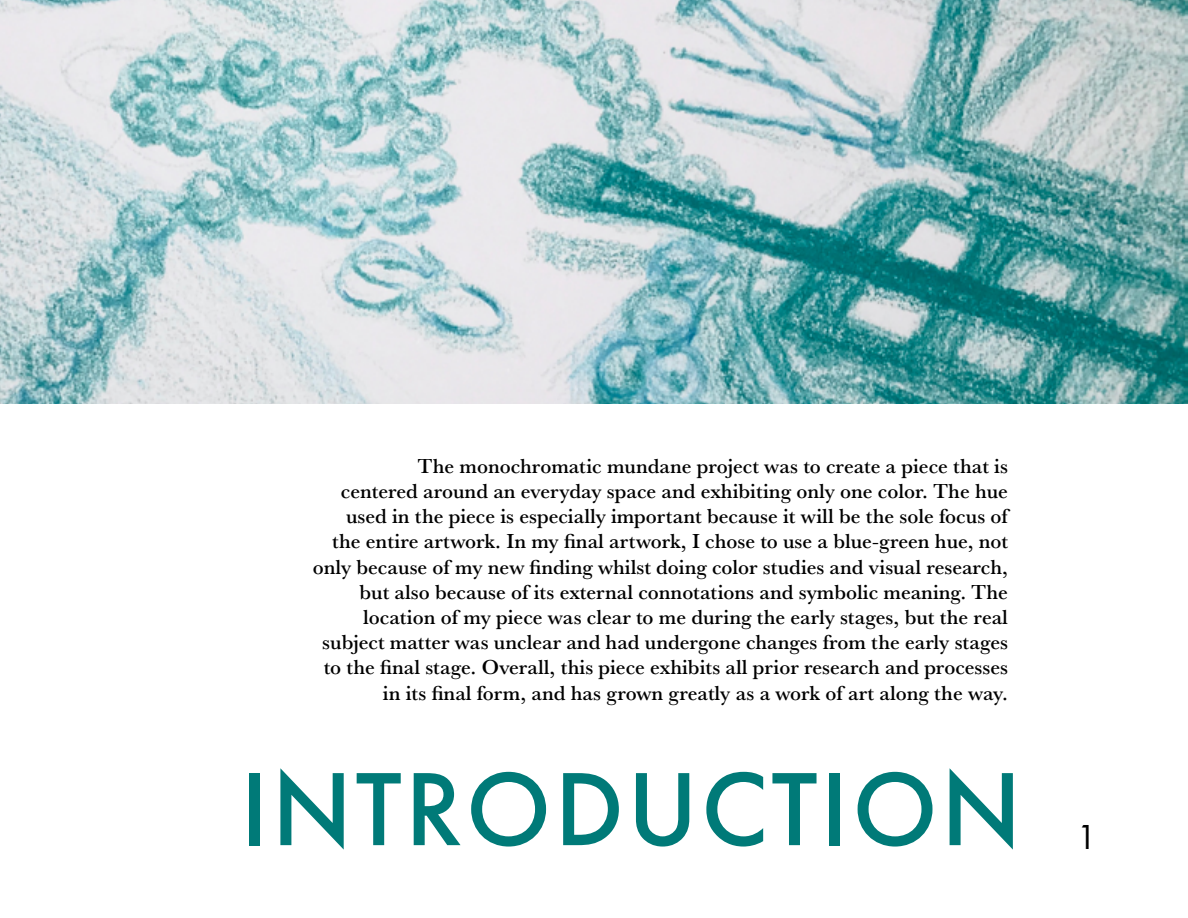
<style>
.page{position:relative;width:1188px;height:918px;background:#fff}
.page>*{position:absolute;margin:0;border:0;box-sizing:border-box;transform-origin:0 0}
.t1{font:500 108px "Futura PT";letter-spacing:.03em;color:#007a78}
.t2{font:36px "Futura PT";color:#000}
.t3{font:500 21px/25.2px "Baskerville URW";color:#000;text-align:right}
</style>
<div class="page">
<img style="left:0;top:0;width:1188px;height:404px">
<p class="t3" style="left:313px;top:453px;width:697px">The monochromatic mundane project was to create a piece that is<br>centered around an everyday space and exhibiting only one color. The hue used in the piece is especially important because it will be the sole focus of the entire artwork. In my final artwork, I chose to use a blue-green hue, not only because of my new finding whilst doing color studies and visual research, but also because of its external connotations and symbolic meaning. The location of my piece was clear to me during the early stages, but the real subject matter was unclear and had undergone changes from the early stages to the final stage. Overall, this piece exhibits all prior research and processes in its final form, and has grown greatly as a work of art along the way.</p>
<h1 class="t1" style="left:240px;top:744px;width:783px">INTRODUCTION</h1>
<h2 class="t2" style="left:1076px;top:816px;width:22px">1</h2>
</div>
